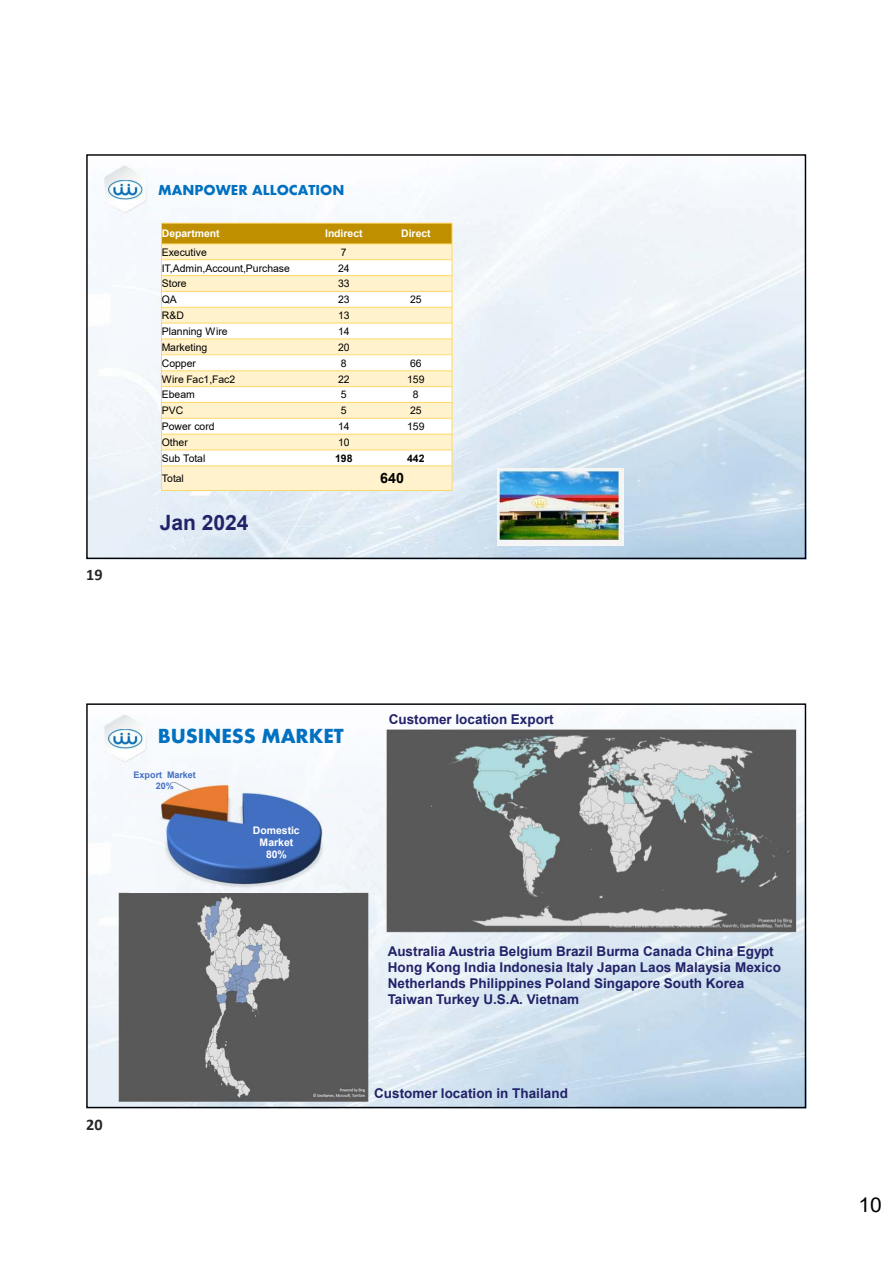
<style>
.page{position:relative;width:893px;height:1263px;background:#fff}
.page>*{position:absolute;margin:0;border:0;box-sizing:border-box;transform-origin:0 0}
.t1{font:700 21px "Aharoni";color:#0070c0}
.t2{font:700 21px "Arial";color:#222268}
.t3{font:20.4px "Arial";color:#000}
.t4{font:700 16.2px "Calibri";color:#262626}
.t5{font:700 15px "Aharoni";color:#0070c0}
.t6{font:700 14.25px "Arial";color:#000}
.t7{font:700 13.5px/16.2px "Arial";color:#222268}
.t8{font:10.5px "Arial";letter-spacing:-.005em;color:#000}
.t9{font:700 10.5px/12px "Arial";letter-spacing:-.005em;color:#fff;text-align:center}
.t10{font:700 10.5px "Arial";letter-spacing:-.005em;color:#000}
.t11{font:700 9px/10.2px "Arial";letter-spacing:.005em;color:#4471c4;text-align:center}
</style>
<div class="page">
<img style="left:497px;top:468px;width:126px;height:78px">
<img style="left:97px;top:164px;width:56px;height:53px">
<div style="left:161px;top:223px;width:147px;height:21px;background:#bf8f00"></div>
<div style="left:308px;top:223px;width:72px;height:21px;background:#bf8f00"></div>
<div style="left:380px;top:223px;width:72px;height:21px;background:#bf8f00"></div>
<div style="left:161px;top:244px;width:147px;height:16px;background:#fff2cc"></div>
<div style="left:308px;top:244px;width:72px;height:16px;background:#fff2cc"></div>
<div style="left:380px;top:244px;width:72px;height:16px;background:#fff2cc"></div>
<div style="left:161px;top:276px;width:147px;height:15px;background:#fff2cc"></div>
<div style="left:308px;top:276px;width:72px;height:15px;background:#fff2cc"></div>
<div style="left:380px;top:276px;width:72px;height:15px;background:#fff2cc"></div>
<div style="left:161px;top:307px;width:147px;height:16px;background:#fff2cc"></div>
<div style="left:308px;top:307px;width:72px;height:16px;background:#fff2cc"></div>
<div style="left:380px;top:307px;width:72px;height:16px;background:#fff2cc"></div>
<div style="left:161px;top:339px;width:147px;height:16px;background:#fff2cc"></div>
<div style="left:308px;top:339px;width:72px;height:16px;background:#fff2cc"></div>
<div style="left:380px;top:339px;width:72px;height:16px;background:#fff2cc"></div>
<div style="left:161px;top:371px;width:147px;height:16px;background:#fff2cc"></div>
<div style="left:308px;top:371px;width:72px;height:16px;background:#fff2cc"></div>
<div style="left:380px;top:371px;width:72px;height:16px;background:#fff2cc"></div>
<div style="left:161px;top:402px;width:147px;height:16px;background:#fff2cc"></div>
<div style="left:308px;top:402px;width:72px;height:16px;background:#fff2cc"></div>
<div style="left:380px;top:402px;width:72px;height:16px;background:#fff2cc"></div>
<div style="left:161px;top:434px;width:147px;height:16px;background:#fff2cc"></div>
<div style="left:308px;top:434px;width:72px;height:16px;background:#fff2cc"></div>
<div style="left:380px;top:434px;width:72px;height:16px;background:#fff2cc"></div>
<div style="left:161px;top:466px;width:147px;height:24px;background:#fff2cc"></div>
<div style="left:308px;top:466px;width:72px;height:24px;background:#fff2cc"></div>
<div style="left:380px;top:466px;width:72px;height:24px;background:#fff2cc"></div>
<hr style="left:161px;top:244px;width:291px;height:1px;background:#ffd966">
<hr style="left:161px;top:259px;width:291px;height:1px;background:#ffd966">
<hr style="left:161px;top:275px;width:291px;height:1px;background:#ffd966">
<hr style="left:161px;top:291px;width:291px;height:1px;background:#ffd966">
<hr style="left:161px;top:307px;width:291px;height:1px;background:#ffd966">
<hr style="left:161px;top:323px;width:291px;height:1px;background:#ffd966">
<hr style="left:161px;top:339px;width:291px;height:1px;background:#ffd966">
<hr style="left:161px;top:355px;width:291px;height:1px;background:#ffd966">
<hr style="left:161px;top:371px;width:291px;height:1px;background:#ffd966">
<hr style="left:161px;top:386px;width:291px;height:1px;background:#ffd966">
<hr style="left:161px;top:402px;width:291px;height:1px;background:#ffd966">
<hr style="left:161px;top:418px;width:291px;height:1px;background:#ffd966">
<hr style="left:161px;top:434px;width:291px;height:1px;background:#ffd966">
<hr style="left:161px;top:450px;width:291px;height:1px;background:#ffd966">
<hr style="left:161px;top:466px;width:291px;height:1px;background:#ffd966">
<hr style="left:161px;top:223px;width:1px;height:268px;background:#ffd966">
<hr style="left:452px;top:223px;width:1px;height:268px;background:#ffd966">
<hr style="left:161px;top:223px;width:291px;height:1px;background:#ffd966">
<hr style="left:161px;top:490px;width:291px;height:1px;background:#ffd966">
<img style="left:97px;top:713px;width:56px;height:53px">
<img style="left:118px;top:893px;width:252px;height:209px">
<img style="left:386px;top:730px;width:410px;height:202px">
<img style="left:129px;top:783px;width:212px;height:109px">
<svg style="left:171px;top:782px;width:19px;height:9px"></svg>
<p class="t4" style="left:86px;top:565px;width:18px">19</p>
<p class="t5" style="left:158px;top:184px;width:188px">MANPOWER ALLOCATION</p>
<p class="t9" style="left:162px;top:229px;width:59px">Department</p>
<p class="t9" style="left:325px;top:229px;width:39px">Indirect</p>
<p class="t9" style="left:401px;top:229px;width:31px">Direct</p>
<p class="t8" style="left:162px;top:248px;width:47px">Executive</p>
<p class="t8" style="left:341px;top:248px;width:7px">7</p>
<p class="t8" style="left:162px;top:264px;width:130px">IT,Admin,Account,Purchase</p>
<p class="t8" style="left:338px;top:264px;width:13px">24</p>
<p class="t8" style="left:162px;top:280px;width:26px">Store</p>
<p class="t8" style="left:338px;top:280px;width:13px">33</p>
<p class="t8" style="left:162px;top:296px;width:17px">QA</p>
<p class="t8" style="left:338px;top:296px;width:13px">23</p>
<p class="t8" style="left:410px;top:296px;width:13px">25</p>
<p class="t8" style="left:162px;top:311px;width:24px">R&amp;D</p>
<p class="t8" style="left:338px;top:311px;width:13px">13</p>
<p class="t8" style="left:162px;top:327px;width:67px">Planning Wire</p>
<p class="t8" style="left:338px;top:327px;width:13px">14</p>
<p class="t8" style="left:162px;top:343px;width:47px">Marketing</p>
<p class="t8" style="left:338px;top:343px;width:13px">20</p>
<p class="t8" style="left:162px;top:359px;width:36px">Copper</p>
<p class="t8" style="left:341px;top:359px;width:7px">8</p>
<p class="t8" style="left:410px;top:359px;width:13px">66</p>
<p class="t8" style="left:162px;top:375px;width:75px">Wire Fac1,Fac2</p>
<p class="t8" style="left:338px;top:375px;width:13px">22</p>
<p class="t8" style="left:407px;top:375px;width:19px">159</p>
<p class="t8" style="left:162px;top:391px;width:34px">Ebeam</p>
<p class="t8" style="left:341px;top:391px;width:7px">5</p>
<p class="t8" style="left:413px;top:391px;width:7px">8</p>
<p class="t8" style="left:162px;top:407px;width:23px">PVC</p>
<p class="t8" style="left:341px;top:407px;width:7px">5</p>
<p class="t8" style="left:410px;top:407px;width:13px">25</p>
<p class="t8" style="left:162px;top:422px;width:54px">Power cord</p>
<p class="t8" style="left:338px;top:422px;width:13px">14</p>
<p class="t8" style="left:407px;top:422px;width:19px">159</p>
<p class="t8" style="left:162px;top:438px;width:27px">Other</p>
<p class="t8" style="left:338px;top:438px;width:13px">10</p>
<p class="t8" style="left:162px;top:454px;width:45px">Sub Total</p>
<p class="t10" style="left:335px;top:454px;width:19px">198</p>
<p class="t10" style="left:407px;top:454px;width:19px">442</p>
<p class="t8" style="left:162px;top:474px;width:24px">Total</p>
<p class="t6" style="left:380px;top:473px;width:25px">640</p>
<h1 class="t2" style="left:160px;top:515px;width:90px">Jan 2024</h1>
<h1 class="t1" style="left:158px;top:728px;width:187px">BUSINESS MARKET</h1>
<p class="t11" style="left:134px;top:771px;width:64px">Export Market<br>20%</p>
<p class="t9" style="left:253px;top:826px;width:48px">Domestic<br>Market<br>80%</p>
<p class="t7" style="left:389px;top:712px;width:167px">Customer location Export</p>
<p class="t4" style="left:86px;top:1114px;width:18px">20</p>
<p class="t7" style="left:388px;top:944px;width:395px">Australia Austria Belgium Brazil Burma Canada China Egypt Hong Kong India Indonesia Italy Japan Laos Malaysia Mexico Netherlands Philippines Poland Singapore South Korea Taiwan Turkey U.S.A. Vietnam</p>
<p class="t7" style="left:374px;top:1086px;width:195px">Customer location in Thailand</p>
<h2 class="t3" style="left:858px;top:1197px;width:25px">10</h2>
</div>
